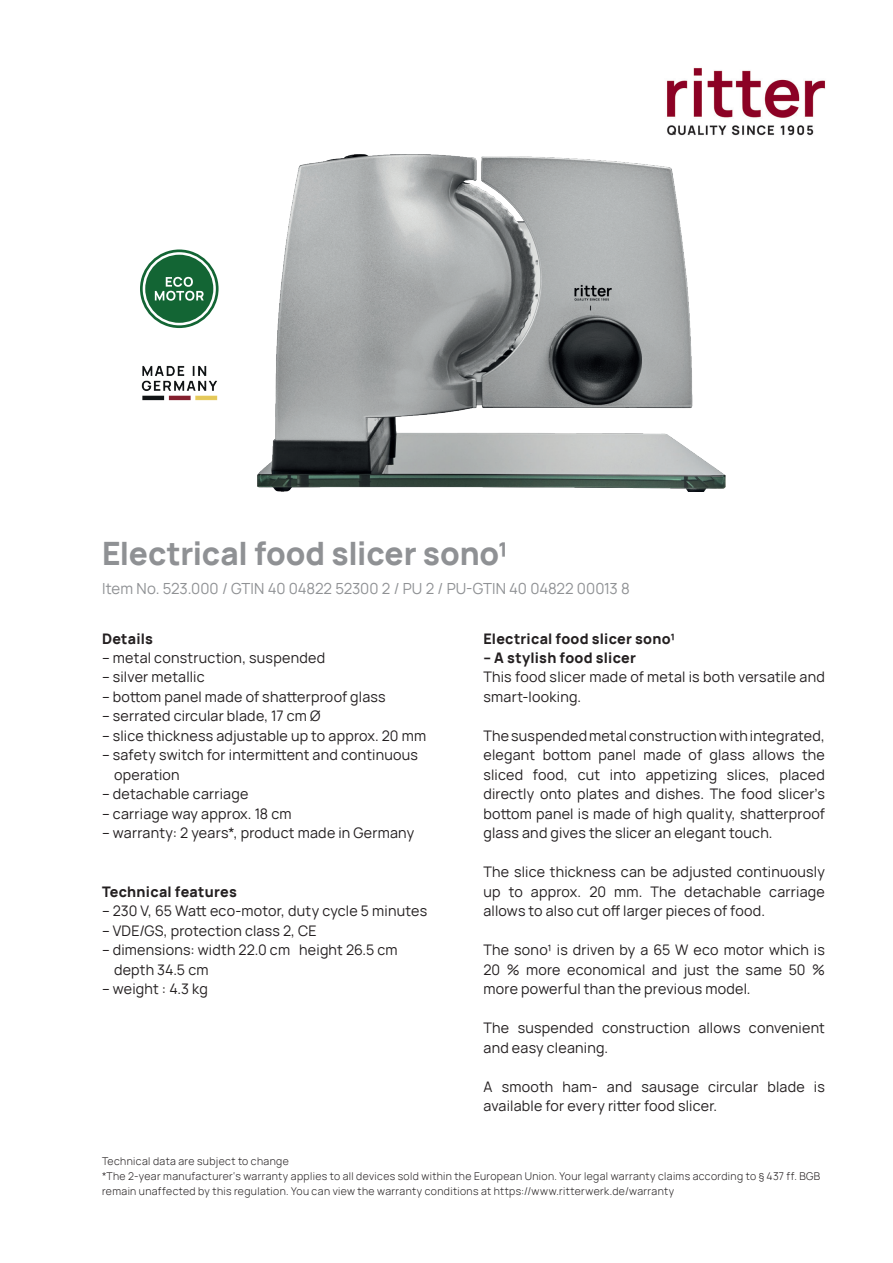
<style>
.page{position:relative;width:893px;height:1263px;background:#fff}
.page>*{position:absolute;margin:0;border:0;box-sizing:border-box;transform-origin:0 0}
.t1{font:800 31.5px "Manrope";letter-spacing:-.005em;color:#8f9194}
.t2{font:15px "Manrope";letter-spacing:-.005em;color:#8f9194}
.t3{font:14.25px/19.5px "Manrope";letter-spacing:.015em;color:#231f20}
.t4{font:800 14.25px "Manrope";letter-spacing:.02em;color:#231f20}
.t5{font:300 10.5px/15px "Manrope";letter-spacing:.035em;color:#231f20}
</style>
<div class="page">
<img style="left:667px;top:67px;width:158px;height:69px">
<img style="left:257px;top:154px;width:468px;height:337px">
<svg style="left:140px;top:249px;width:79px;height:79px"></svg>
<img style="left:141px;top:365px;width:77px;height:36px">
<h1 class="t1" style="left:102px;top:526px;width:408px">Electrical food slicer sono¹</h1>
<p class="t2" style="left:102px;top:577px;width:529px">Item No. 523.000 / GTIN 40 04822 52300 2 / PU 2 / PU-GTIN 40 04822 00013 8</p>
<p class="t4" style="left:483px;top:626px;width:193px">Electrical food slicer sono¹</p>
<p class="t4" style="left:483px;top:645px;width:154px">– A stylish food slicer</p>
<p class="t3" style="left:483px;top:667px;width:343px">This food slicer made of metal is both versatile and smart-looking.</p>
<p class="t3" style="left:483px;top:725px;width:343px;text-align:justify">The suspended metal construction with integrated, elegant bottom panel made of glass allows the sliced food, cut into appetizing slices, placed directly onto plates and dishes. The food slicer’s bottom panel is made of high quality, shatterproof glass and gives the slicer an elegant touch.</p>
<p class="t3" style="left:483px;top:862px;width:343px;text-align:justify">The slice thickness can be adjusted continuously up to approx. 20 mm. The detachable carriage allows to also cut off larger pieces of food.</p>
<p class="t3" style="left:483px;top:940px;width:343px;text-align:justify">The sono¹ is driven by a 65 W eco motor which is 20 % more economical and just the same 50 % more powerful than the previous model.</p>
<p class="t3" style="left:483px;top:1018px;width:343px">The suspended construction allows convenient and easy cleaning.</p>
<p class="t3" style="left:483px;top:1076px;width:343px">A smooth ham- and sausage circular blade is available for every ritter food slicer.</p>
<p class="t4" style="left:102px;top:626px;width:52px">Details</p>
<p class="t3" style="left:102px;top:647px;width:225px">– metal construction, suspended</p>
<p class="t3" style="left:102px;top:667px;width:104px">– silver metallic</p>
<p class="t3" style="left:102px;top:686px;width:285px">– bottom panel made of shatterproof glass</p>
<p class="t3" style="left:102px;top:706px;width:220px">– serrated circular blade, 17 cm Ø</p>
<p class="t3" style="left:102px;top:725px;width:326px">– slice thickness adjustable up to approx. 20 mm</p>
<p class="t3" style="left:114px;top:745px;width:305px;text-indent:-12px">– safety switch for intermittent and continuous operation</p>
<p class="t3" style="left:102px;top:784px;width:148px">– detachable carriage</p>
<p class="t3" style="left:102px;top:803px;width:191px">– carriage way approx. 18 cm</p>
<p class="t3" style="left:102px;top:823px;width:314px">– warranty: 2 years*, product made in Germany</p>
<p class="t4" style="left:102px;top:879px;width:136px">Technical features</p>
<p class="t3" style="left:102px;top:901px;width:327px">– 230 V, 65 Watt eco-motor, duty cycle 5 minutes</p>
<p class="t3" style="left:102px;top:920px;width:216px">– VDE/GS, protection class 2, CE</p>
<p class="t3" style="left:114px;top:940px;width:285px;text-indent:-12px">– dimensions: width 22.0 cm height 26.5 cm depth 34.5 cm</p>
<p class="t3" style="left:102px;top:979px;width:107px">– weight : 4.3 kg</p>
<p class="t5" style="left:102px;top:1153px;width:719px">Technical data are subject to change<br>*The 2-year manufacturer‘s warranty applies to all devices sold within the European Union. Your legal warranty claims according to § 437 ff. BGB remain unaffected by this regulation. You can view the warranty conditions at https://www.ritterwerk.de/warranty</p>
</div>
